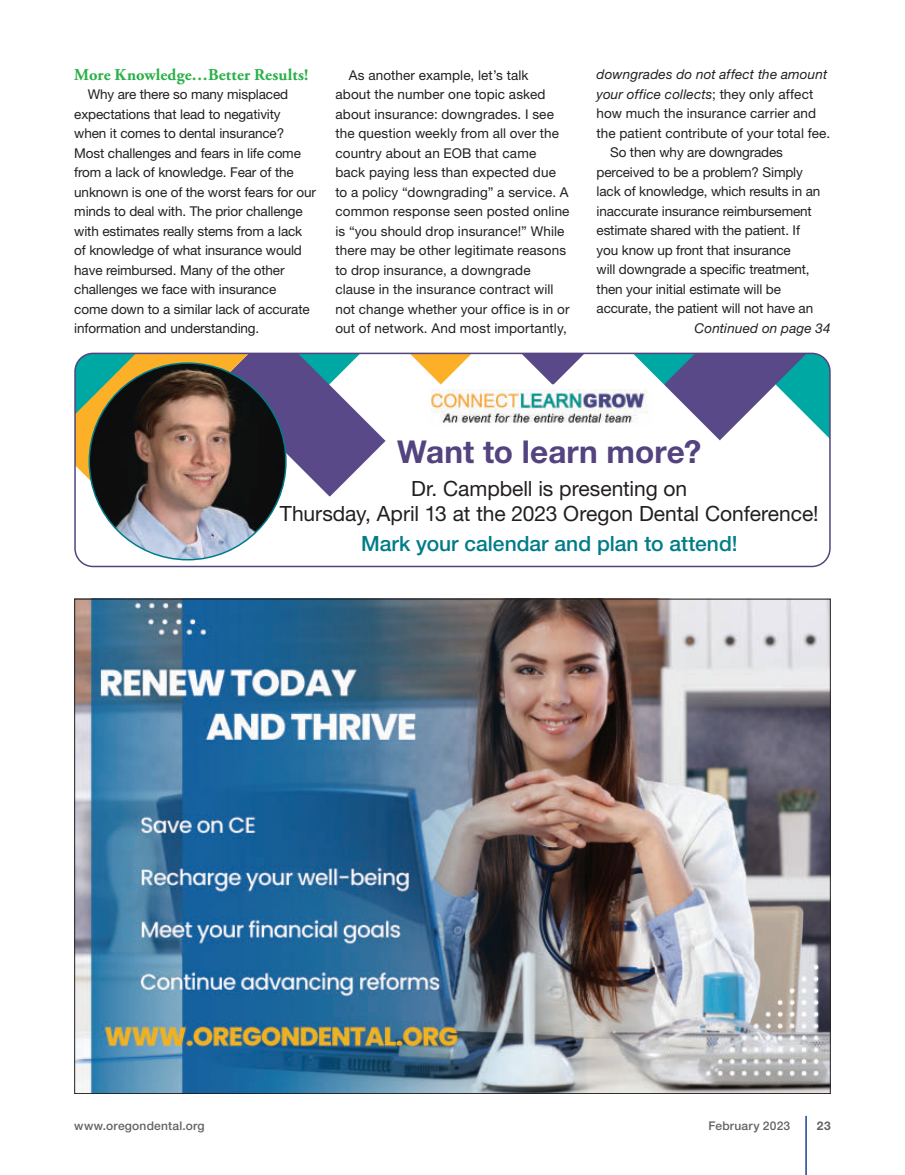
<style>
.page{position:relative;width:905px;height:1175px;background:#fff}
.page>*{position:absolute;margin:0;border:0;box-sizing:border-box;transform-origin:0 0}
.t1{font:700 31.5px "Helvetica Neue LT Std";letter-spacing:.005em;color:#53437f}
.t2{font:21px/25.5px "Helvetica Neue LT Std";letter-spacing:-.005em;color:#231f20;text-align:center}
.t3{font:500 21px "Helvetica Neue LT Std";color:#007c89}
.t4{font:700 16.5px "Adobe Garamond Pro";letter-spacing:.01em;color:#2ab049}
.t5{font:13.5px/19.5px "Helvetica Neue LT Std";letter-spacing:-.01em;color:#231f20}
.t6{font:13.5px/19.5px "Helvetica Neue LT Std";letter-spacing:.01em;color:#231f20}
.t7{font:italic 13.5px "Helvetica Neue LT Std";letter-spacing:.01em;color:#231f20}
.t8{font:500 12px "Helvetica Neue LT Std";letter-spacing:.02em;color:#636366}
.t9{font:700 12px "Helvetica Neue LT Std";color:#636366}
.t10{font:9px "Helvetica";color:#000}
.s1{font-style:normal}
</style>
<div class="page">
<svg style="left:77px;top:355px;width:753px;height:141px"></svg>
<div style="left:74px;top:352px;width:756px;height:215px;border:2px solid #53437f;border-radius:18px"></div>
<img style="left:89px;top:363px;width:197px;height:197px;border-radius:98px">
<img style="left:427px;top:389px;width:225px;height:37px">
<img style="left:76px;top:600px;width:752px;height:492px">
<hr style="left:805px;top:1115px;width:1px;height:59px;background:#154398">
<p class="t4" style="left:74px;top:65px;width:235px">More Knowledge…Better Results!</p>
<p class="t5" style="left:74px;top:84px;width:243px;text-indent:14px">Why are there so many misplaced expectations that lead to negativity when it comes to dental insurance?<br>Most challenges and fears in life come from a lack of knowledge. Fear of the unknown is one of the worst fears for our minds to deal with. The prior challenge with estimates really stems from a lack of knowledge of what insurance would have reimbursed. Many of the other challenges we face with insurance<br>come down to a similar lack of accurate information and understanding.</p>
<p class="t6" style="left:335px;top:65px;width:235px;text-indent:14px">As another example, let’s talk<br>about the number one topic asked about insurance: downgrades. I see the question weekly from all over the country about an EOB that came<br>back paying less than expected due to a policy “downgrading” a service. A common response seen posted online is “you should drop insurance!” While there may be other legitimate reasons to drop insurance, a downgrade clause in the insurance contract will not change whether your office is in or out of network. And most importantly,</p>
<p class="t7" style="left:596px;top:66px;width:232px">downgrades do not affect the amount</p>
<p class="t7" style="left:596px;top:86px;width:218px">your office collects<span class="s1">; they only affect</span></p>
<p class="t6" style="left:596px;top:104px;width:221px">how much the insurance carrier and</p>
<p class="t6" style="left:596px;top:123px;width:235px">the patient contribute of your total fee.</p>
<p class="t5" style="left:610px;top:143px;width:174px">So then why are downgrades</p>
<p class="t5" style="left:596px;top:162px;width:208px">perceived to be a problem? Simply</p>
<p class="t5" style="left:596px;top:182px;width:225px">lack of knowledge, which results in an</p>
<p class="t5" style="left:596px;top:201px;width:217px">inaccurate insurance reimbursement</p>
<p class="t5" style="left:596px;top:221px;width:205px">estimate shared with the patient. If</p>
<p class="t5" style="left:596px;top:240px;width:196px">you know up front that insurance</p>
<p class="t5" style="left:596px;top:260px;width:215px">will downgrade a specific treatment,</p>
<p class="t5" style="left:596px;top:279px;width:186px">then your initial estimate will be</p>
<p class="t5" style="left:596px;top:299px;width:218px">accurate, the patient will not have an</p>
<p class="t7" style="left:694px;top:320px;width:138px">Continued on page 34</p>
<h1 class="t1" style="left:397px;top:432px;width:306px">Want to learn more?</h1>
<h2 class="t2" style="left:280px;top:475px;width:540px">Dr. Campbell is presenting on<br>Thursday, April 13 at the 2023 Oregon Dental Conference!</h2>
<h2 class="t3" style="left:361px;top:531px;width:378px">Mark your calendar and plan to attend!</h2>
<p class="t8" style="left:74px;top:1118px;width:132px">www.oregondental.org</p>
<p class="t8" style="left:708px;top:1118px;width:83px">February 2023</p>
<p class="t9" style="left:817px;top:1117px;width:15px">23</p>
<p class="t10" style="left:89px;top:1125px;width:106px">1090134_Editorial.indd 1</p>
<p class="t10" style="left:749px;top:1125px;width:78px">11/11/22 7:05 PM</p>
</div>
